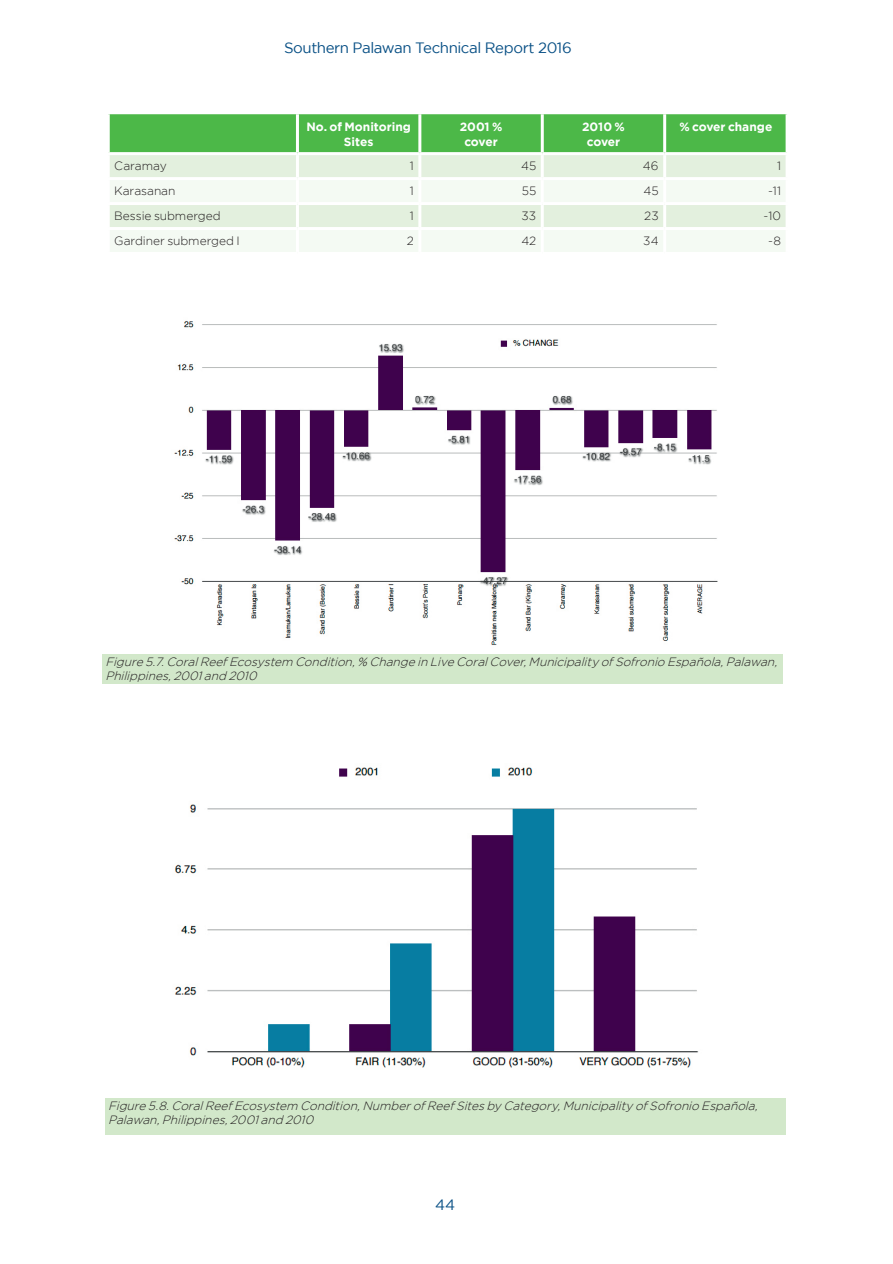
<style>
.page{position:relative;width:893px;height:1264px;background:#fff}
.page>*{position:absolute;margin:0;border:0;box-sizing:border-box;transform-origin:0 0}
.t1{font:15px "Gotham";letter-spacing:-.025em;color:#0a5186}
.t2{font:italic 300 12px/14.4px "Gotham";color:#231f20}
.t3{font:300 12px "Gotham";color:#231f20}
.t4{font:700 12px/14.4px "Gotham";color:#fff;text-align:center}
</style>
<div class="page">
<div style="left:110px;top:114px;width:676px;height:38px;background:#4cb848"></div>
<div style="left:110px;top:155px;width:676px;height:22px;background:#e3f0de"></div>
<svg style="left:110px;top:180px;width:676px;height:72px;fill:#f4faf3"></svg>
<hr style="left:296px;top:114px;width:3px;height:38px;background:#fff">
<hr style="left:418px;top:114px;width:3px;height:38px;background:#fff">
<hr style="left:541px;top:114px;width:3px;height:38px;background:#fff">
<hr style="left:663px;top:114px;width:3px;height:38px;background:#fff">
<hr style="left:296px;top:155px;width:3px;height:22px;background:#fff">
<hr style="left:418px;top:155px;width:3px;height:22px;background:#fff">
<hr style="left:541px;top:155px;width:3px;height:22px;background:#fff">
<hr style="left:663px;top:155px;width:3px;height:22px;background:#fff">
<hr style="left:296px;top:180px;width:3px;height:22px;background:#fff">
<hr style="left:418px;top:180px;width:3px;height:22px;background:#fff">
<hr style="left:541px;top:180px;width:3px;height:22px;background:#fff">
<hr style="left:663px;top:180px;width:3px;height:22px;background:#fff">
<hr style="left:107px;top:202px;width:190px;height:3px;background:#fff">
<hr style="left:297px;top:202px;width:123px;height:3px;background:#fff">
<hr style="left:296px;top:205px;width:3px;height:22px;background:#fff">
<hr style="left:420px;top:202px;width:122px;height:3px;background:#fff">
<hr style="left:418px;top:205px;width:3px;height:22px;background:#fff">
<hr style="left:542px;top:202px;width:123px;height:3px;background:#fff">
<hr style="left:541px;top:205px;width:3px;height:22px;background:#fff">
<hr style="left:665px;top:202px;width:124px;height:3px;background:#fff">
<hr style="left:663px;top:205px;width:3px;height:22px;background:#fff">
<hr style="left:107px;top:227px;width:190px;height:3px;background:#fff">
<hr style="left:297px;top:227px;width:123px;height:3px;background:#fff">
<hr style="left:296px;top:230px;width:3px;height:22px;background:#fff">
<hr style="left:420px;top:227px;width:122px;height:3px;background:#fff">
<hr style="left:418px;top:230px;width:3px;height:22px;background:#fff">
<hr style="left:542px;top:227px;width:123px;height:3px;background:#fff">
<hr style="left:541px;top:230px;width:3px;height:22px;background:#fff">
<hr style="left:665px;top:227px;width:124px;height:3px;background:#fff">
<hr style="left:663px;top:230px;width:3px;height:22px;background:#fff">
<img style="left:174px;top:321px;width:544px;height:324px">
<div style="left:103px;top:654px;width:680px;height:30px;background:#d2e8ca"></div>
<img style="left:175px;top:767px;width:524px;height:301px">
<div style="left:105px;top:1098px;width:681px;height:37px;background:#d2e8ca"></div>
<p class="t1" style="left:284px;top:39px;width:289px">Southern Palawan Technical Report 2016</p>
<p class="t4" style="left:306px;top:119px;width:106px">No. of Monitoring<br>Sites</p>
<p class="t4" style="left:460px;top:119px;width:44px">2001 % cover</p>
<p class="t4" style="left:582px;top:119px;width:44px">2010 % cover</p>
<p class="t4" style="left:679px;top:119px;width:94px">% cover change</p>
<p class="t3" style="left:114px;top:160px;width:54px">Caramay</p>
<p class="t3" style="left:410px;top:160px;width:6px">1</p>
<p class="t3" style="left:521px;top:160px;width:17px">45</p>
<p class="t3" style="left:643px;top:160px;width:17px">46</p>
<p class="t3" style="left:777px;top:160px;width:6px">1</p>
<p class="t3" style="left:114px;top:185px;width:63px">Karasanan</p>
<p class="t3" style="left:410px;top:185px;width:6px">1</p>
<p class="t3" style="left:522px;top:185px;width:16px">55</p>
<p class="t3" style="left:644px;top:185px;width:17px">45</p>
<p class="t3" style="left:768px;top:185px;width:14px">-11</p>
<p class="t3" style="left:114px;top:210px;width:108px">Bessie submerged</p>
<p class="t3" style="left:410px;top:210px;width:6px">1</p>
<p class="t3" style="left:522px;top:210px;width:16px">33</p>
<p class="t3" style="left:644px;top:210px;width:16px">23</p>
<p class="t3" style="left:764px;top:210px;width:19px">-10</p>
<p class="t3" style="left:114px;top:235px;width:127px">Gardiner submerged I</p>
<p class="t3" style="left:407px;top:235px;width:9px">2</p>
<p class="t3" style="left:521px;top:235px;width:16px">42</p>
<p class="t3" style="left:643px;top:235px;width:17px">34</p>
<p class="t3" style="left:768px;top:235px;width:14px">-8</p>
<p class="t2" style="left:105px;top:654px;width:677px">Figure5.7.CoralReefEcosystem Condition,% Changein LiveCoralCover,Municipality ofSofronio Española,Palawan,<br>Philippines,2001and 2010</p>
<p class="t2" style="left:108px;top:1098px;width:654px">Figure5.8.CoralReefEcosystem Condition,NumberofReefSitesby Category,Municipality ofSofronio Española,<br>Palawan,Philippines,2001and 2010</p>
<p class="t1" style="left:435px;top:1196px;width:22px">44</p>
</div>
